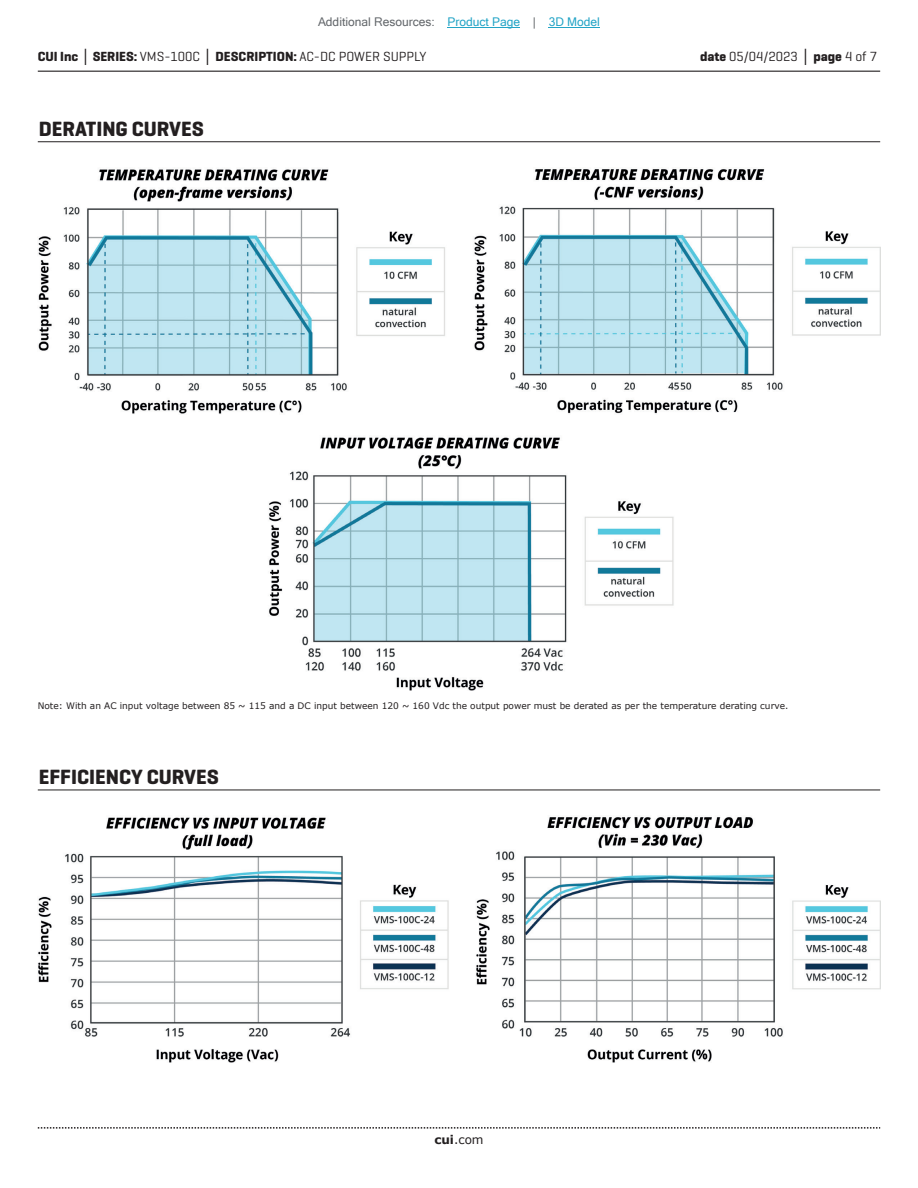
<style>
.page{position:relative;width:918px;height:1188px;background:#fff}
.page>*{position:absolute;margin:0;border:0;box-sizing:border-box;transform-origin:0 0}
.t1{font:700 21px "Geogrotesque";color:#231f20}
.t2{font:700 13.5px "Geogrotesque";color:#231f20}
.t3{font:13.5px "Geogrotesque";color:#231f20}
.t4{font:12px "Microsoft Sans Serif";color:#63676b}
.t5{font:12px "Verdana";color:#231f20}
.t6{font:9px "Verdana";color:#231f20}
.s1{color:#23a4c6}
.s2{font-family:"Verdana"}
.s3{font-weight:400}
.s4{font-weight:700}
.s5{font-family:"Verdana";font-weight:700}
</style>
<div class="page">
<hr style="left:38px;top:71px;width:842px;height:1px;background:#231f20">
<svg style="left:38px;top:1127px;width:842px;height:2px"></svg>
<hr style="left:38px;top:141px;width:842px;height:1px;background:#231f20">
<hr style="left:38px;top:790px;width:842px;height:1px;background:#231f20">
<img style="left:38px;top:169px;width:842px;height:521px">
<img style="left:38px;top:817px;width:842px;height:246px">
<hr style="left:448px;top:27px;width:72px;height:1px;background:#23a4c6">
<hr style="left:549px;top:27px;width:51px;height:1px;background:#23a4c6">
<h3 class="t4" style="left:318px;top:15px;width:283px">Additional Resources: <span class="s1">Product Page</span> | <span class="s1">3D Model</span></h3>
<h2 class="t2" style="left:38px;top:48px;width:390px">CUI Inc <span class="s2">│</span> SERIES: <span class="s3">VMS-100C</span> <span class="s2">│</span> DESCRIPTION: <span class="s3">AC-DC POWER SUPPLY</span></h2>
<h2 class="t3" style="left:700px;top:48px;width:179px"><span class="s4">date</span> 05/04/2023 <span class="s5">│</span> <span class="s4">page</span> 4 of 7</h2>
<h1 class="t1" style="left:39px;top:116px;width:167px">DERATING CURVES</h1>
<p class="t6" style="left:38px;top:699px;width:752px">Note: With an AC input voltage between 85 ~ 115 and a DC input between 120 ~ 160 Vdc the output power must be derated as per the temperature derating curve.</p>
<h1 class="t1" style="left:39px;top:764px;width:181px">EFFICIENCY CURVES</h1>
<h3 class="t5" style="left:434px;top:1131px;width:51px"><span class="s4">cui</span>.com</h3>
</div>
